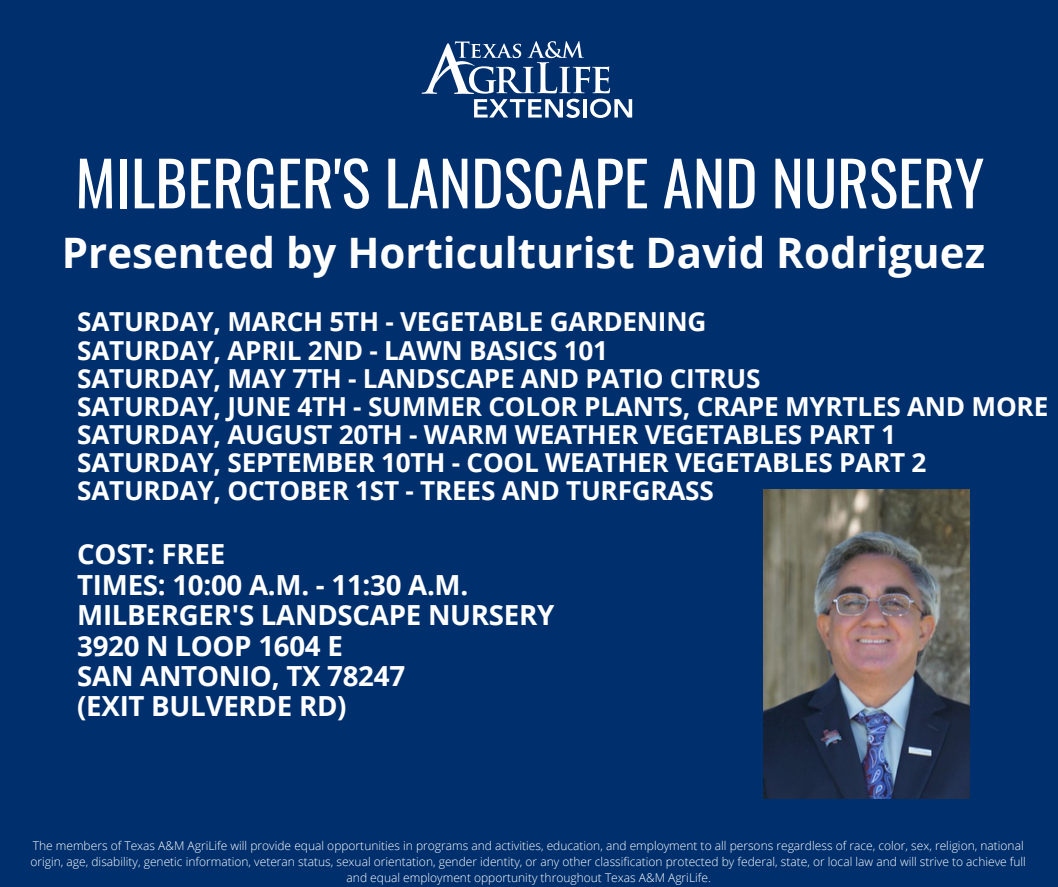
<style>
.page{position:relative;width:1058px;height:887px;background:#fff}
.page>*{position:absolute;margin:0;border:0;box-sizing:border-box;transform-origin:0 0}
.t1{font:61.2px "Oswald";color:#fff}
.t2{font:700 42px "Open Sans";color:#fff}
.t3{font:700 27.75px "Open Sans";letter-spacing:-.01em;color:#fff}
.t4{font:700 26.25px "Open Sans";letter-spacing:-.01em;color:#fff}
.t5{font:300 12px/16px "Open Sans";color:#fff;text-align:center}
</style>
<div class="page">
<div style="left:0;top:0;width:1058px;height:886px;background:#002f6d"></div>
<svg style="left:421px;top:41px;width:211px;height:77px"></svg>
<img style="left:763px;top:489px;width:206px;height:309px">
<p class="t1" style="left:75px;top:135px;width:910px">MILBERGER'S LANDSCAPE AND NURSERY</p>
<p class="t2" style="left:62px;top:223px;width:924px">Presented by Horticulturist David Rodriguez</p>
<p class="t4" style="left:77px;top:303px;width:630px">SATURDAY, MARCH 5TH - VEGETABLE GARDENING</p>
<p class="t4" style="left:77px;top:331px;width:532px">SATURDAY, APRIL 2ND - LAWN BASICS 101</p>
<p class="t4" style="left:77px;top:359px;width:685px">SATURDAY, MAY 7TH - LANDSCAPE AND PATIO CITRUS</p>
<p class="t4" style="left:77px;top:388px;width:972px">SATURDAY, JUNE 4TH - SUMMER COLOR PLANTS, CRAPE MYRTLES AND MORE</p>
<p class="t4" style="left:77px;top:416px;width:820px">SATURDAY, AUGUST 20TH - WARM WEATHER VEGETABLES PART 1</p>
<p class="t4" style="left:77px;top:444px;width:850px">SATURDAY, SEPTEMBER 10TH - COOL WEATHER VEGETABLES PART 2</p>
<p class="t4" style="left:77px;top:472px;width:638px">SATURDAY, OCTOBER 1ST - TREES AND TURFGRASS</p>
<p class="t3" style="left:77px;top:534px;width:150px">COST: FREE</p>
<p class="t3" style="left:77px;top:565px;width:392px">TIMES: 10:00 A.M. - 11:30 A.M.</p>
<p class="t3" style="left:77px;top:595px;width:479px">MILBERGER'S LANDSCAPE NURSERY</p>
<p class="t3" style="left:77px;top:626px;width:267px">3920 N LOOP 1604 E</p>
<p class="t3" style="left:77px;top:656px;width:329px">SAN ANTONIO, TX 78247</p>
<p class="t3" style="left:77px;top:686px;width:271px">(EXIT BULVERDE RD)</p>
<p class="t5" style="left:30px;top:837px;width:997px">The members of Texas A&amp;M AgriLife will provide equal opportunities in programs and activities, education, and employment to all persons regardless of race, color, sex, religion, national origin, age, disability, genetic information, veteran status, sexual orientation, gender identity, or any other classification protected by federal, state, or local law and will strive to achieve full and equal employment opportunity throughout Texas A&amp;M AgriLife.</p>
</div>
